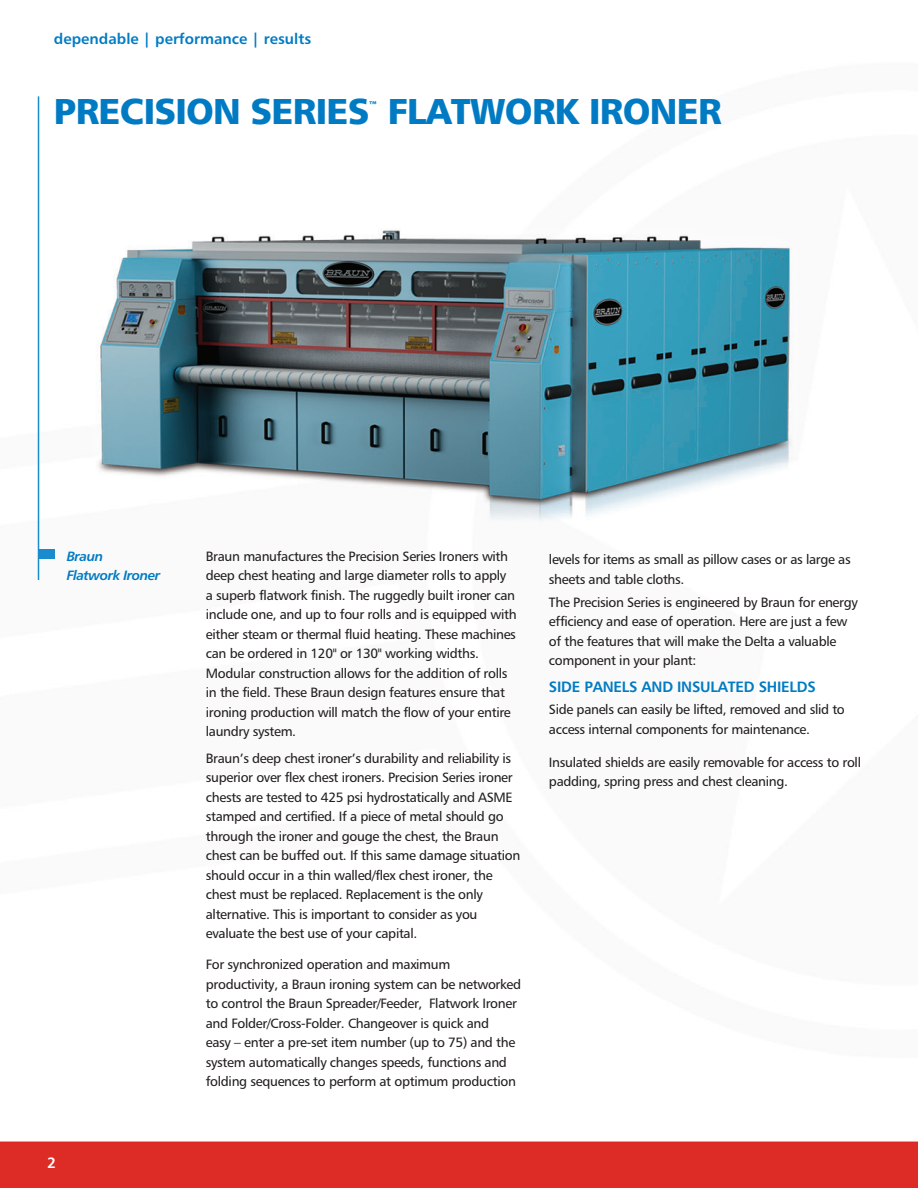
<style>
.page{position:relative;width:918px;height:1188px;background:#fff}
.page>*{position:absolute;margin:0;border:0;box-sizing:border-box;transform-origin:0 0}
.t1{font:36px "Humanist 777 BT Black B";letter-spacing:-.02em;color:#007bc3}
.t2{font:15px "Humanist 777 BT Bold B";color:#007bc3}
.t3{font:15px "Humanist 777 BT Bold B";color:#fff}
.t4{font:13.5px/19.5px "Humanist 777 BT Roman B";letter-spacing:-.025em;color:#231f20}
.t5{font:13.5px/19.5px "Humanist 777 BT Bold Italic B";letter-spacing:-.035em;color:#007bc3}
.t6{font:10.8px "Humanist 777 BT Black B";color:#007bc3}
</style>
<div class="page">
<img style="left:0;top:96px;width:918px;height:1092px">
<hr style="left:38px;top:96px;width:1px;height:484px;background:#1a8bcc">
<div style="left:38px;top:550px;width:17px;height:9px;background:#1a8bcc"></div>
<p class="t2" style="left:54px;top:29px;width:259px">dependable | performance | results</p>
<h1 class="t1" style="left:54px;top:88px;width:317px">PRECISION SERIES</h1>
<p class="t6" style="left:369px;top:98px;width:10px">™</p>
<h1 class="t1" style="left:388px;top:88px;width:336px">FLATWORK IRONER</h1>
<p class="t5" style="left:67px;top:546px;width:95px">Braun<br>Flatwork Ironer</p>
<p class="t4" style="left:206px;top:546px;width:312px">Braun manufactures the Precision Series Ironers with deep chest heating and large diameter rolls to apply a superb flatwork finish. The ruggedly built ironer can include one, and up to four rolls and is equipped with either steam or thermal fluid heating. These machines can be ordered in 120" or 130" working widths.<br>Modular construction allows for the addition of rolls in the field. These Braun design features ensure that ironing production will match the flow of your entire laundry system.</p>
<p class="t4" style="left:206px;top:748px;width:316px">Braun’s deep chest ironer’s durability and reliability is superior over flex chest ironers. Precision Series ironer chests are tested to 425 psi hydrostatically and ASME stamped and certified. If a piece of metal should go through the ironer and gouge the chest, the Braun chest can be buffed out. If this same damage situation should occur in a thin walled/flex chest ironer, the chest must be replaced. Replacement is the only alternative. This is important to consider as you evaluate the best use of your capital.</p>
<p class="t4" style="left:206px;top:954px;width:317px">For synchronized operation and maximum productivity, a Braun ironing system can be networked to control the Braun Spreader/Feeder, Flatwork Ironer and Folder/Cross-Folder. Changeover is quick and<br>easy – enter a pre-set item number (up to 75) and the system automatically changes speeds, functions and folding sequences to perform at optimum production</p>
<p class="t3" style="left:47px;top:1153px;width:10px">2</p>
<p class="t4" style="left:549px;top:549px;width:303px">levels for items as small as pillow cases or as large as sheets and table cloths.</p>
<p class="t4" style="left:549px;top:592px;width:310px">The Precision Series is engineered by Braun for energy efficiency and ease of operation. Here are just a few of the features that will make the Delta a valuable component in your plant:</p>
<p class="t2" style="left:549px;top:678px;width:268px">SIDE PANELS AND INSULATED SHIELDS</p>
<p class="t4" style="left:549px;top:699px;width:297px">Side panels can easily be lifted, removed and slid to access internal components for maintenance.</p>
<p class="t4" style="left:549px;top:752px;width:314px">Insulated shields are easily removable for access to roll padding, spring press and chest cleaning.</p>
</div>
